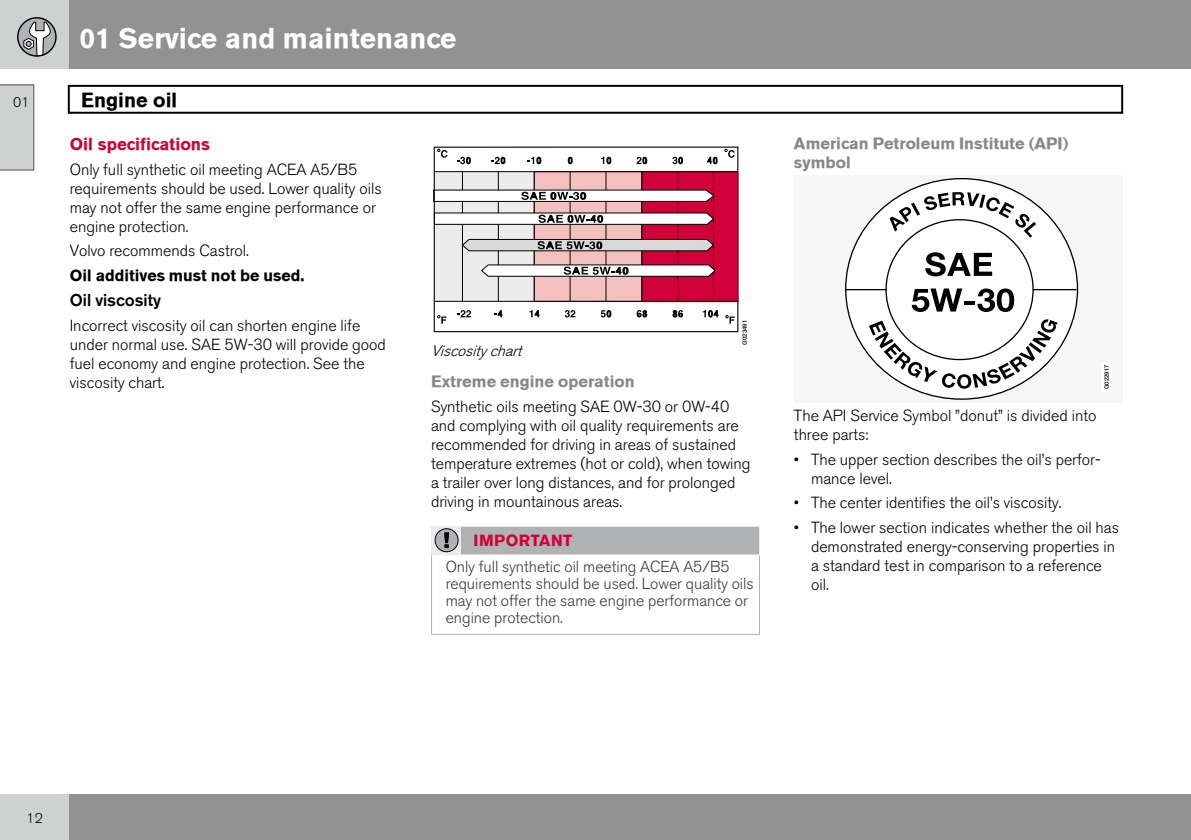
<style>
.page{position:relative;width:1191px;height:840px;background:#fff}
.page>*{position:absolute;margin:0;border:0;box-sizing:border-box;transform-origin:0 0}
.t1{font:700 28px "Volvo Sans";color:#fff}
.t2{font:700 20px "Volvo Sans";color:#000}
.t3{font:700 17px "Volvo Sans";color:#cf003a}
.t4{font:300 17px "Volvo Sans";color:#000}
.t5{font:300 16px/19px "Volvo Sans";color:#000}
.t6{font:700 16px/19px "Volvo Sans";color:#868786}
.t7{font:700 16px "Volvo Sans";color:#000}
.t8{font:700 16px "Volvo Sans Pro";letter-spacing:.025em;color:#cf003a}
.t9{font:300 15.8px/17px "Volvo Sans Pro";color:#3a3a39}
.t10{font:italic 300 15.2px "Volvo Sans";color:#000}
.t11{font:300 14px "Volvo Sans";color:#000}
.t12{font:500 6px "Helvetica Neue";color:#000}
</style>
<div class="page">
<div style="left:68px;top:0;width:1123px;height:68px;background:#919291"></div>
<div style="left:0;top:0;width:68px;height:68px;background:#cfd0d0"></div>
<div style="left:68px;top:794px;width:1123px;height:45px;background:#919291"></div>
<div style="left:0;top:794px;width:68px;height:45px;background:#cfd0d0"></div>
<div style="left:68px;top:85px;width:1055px;height:29px;background:#fff;border:2px solid #000"></div>
<div style="left:0;top:84px;width:34px;height:86px;background:#cfd0d0"></div>
<div style="left:434px;top:171px;width:100px;height:130px;background:#ececec"></div>
<div style="left:534px;top:171px;width:108px;height:130px;background:#f2c1bd"></div>
<div style="left:642px;top:171px;width:96px;height:130px;background:#cf003a;border:1px solid #cf003a"></div>
<hr style="left:434px;top:171px;width:304px;height:1px;background:#000">
<hr style="left:435px;top:301px;width:303px;height:1px;background:#000">
<hr style="left:462px;top:171px;width:1px;height:130px;background:#000">
<hr style="left:498px;top:171px;width:1px;height:130px;background:#000">
<hr style="left:534px;top:171px;width:1px;height:130px;background:#000">
<hr style="left:570px;top:171px;width:1px;height:130px;background:#000">
<hr style="left:605px;top:171px;width:1px;height:130px;background:#000">
<hr style="left:641px;top:171px;width:1px;height:130px;background:#000">
<hr style="left:677px;top:171px;width:1px;height:130px;background:#000">
<hr style="left:713px;top:171px;width:1px;height:130px;background:#000">
<svg style="left:457px;top:157px;width:14px;height:7px"></svg>
<svg style="left:724px;top:149px;width:10px;height:9px"></svg>
<svg style="left:491px;top:157px;width:14px;height:7px"></svg>
<svg style="left:527px;top:157px;width:14px;height:7px"></svg>
<svg style="left:568px;top:157px;width:5px;height:7px"></svg>
<svg style="left:601px;top:157px;width:10px;height:7px"></svg>
<svg style="left:636px;top:157px;width:11px;height:7px"></svg>
<svg style="left:672px;top:157px;width:11px;height:7px"></svg>
<svg style="left:707px;top:157px;width:10px;height:7px"></svg>
<svg style="left:437px;top:149px;width:10px;height:9px"></svg>
<svg style="left:725px;top:315px;width:9px;height:8px"></svg>
<svg style="left:437px;top:315px;width:9px;height:8px"></svg>
<svg style="left:457px;top:310px;width:14px;height:7px"></svg>
<svg style="left:494px;top:310px;width:8px;height:7px"></svg>
<svg style="left:529px;top:310px;width:10px;height:7px"></svg>
<svg style="left:565px;top:310px;width:10px;height:7px"></svg>
<svg style="left:636px;top:310px;width:11px;height:7px"></svg>
<svg style="left:672px;top:310px;width:11px;height:7px"></svg>
<svg style="left:703px;top:310px;width:15px;height:7px"></svg>
<div style="left:434px;top:146px;width:304px;height:186px;border:1px solid #000"></div>
<svg style="left:433px;top:189px;width:280px;height:13px;background:#c2bdbe"></svg>
<svg style="left:434px;top:212px;width:279px;height:13px;background:#c2bebf"></svg>
<svg style="left:461px;top:239px;width:252px;height:12px;background:#a8a6a7"></svg>
<svg style="left:481px;top:264px;width:235px;height:12px;background:#cac5c6"></svg>
<svg style="left:601px;top:310px;width:10px;height:7px"></svg>
<div style="left:794px;top:176px;width:329px;height:227px;background:#f6f6f6"></div>
<div style="left:845px;top:178px;width:232px;height:221px;background:#fff;border-radius:50%"></div>
<svg style="left:925px;top:252px;width:67px;height:24px"></svg>
<svg style="left:911px;top:288px;width:51px;height:24px"></svg>
<svg style="left:964px;top:301px;width:10px;height:3px"></svg>
<svg style="left:977px;top:288px;width:37px;height:24px"></svg>
<svg style="left:889px;top:192px;width:147px;height:45px"></svg>
<svg style="left:869px;top:318px;width:188px;height:70px"></svg>
<hr style="left:845px;top:289px;width:41px;height:1px;background:#000">
<hr style="left:1033px;top:289px;width:43px;height:1px;background:#000">
<div style="left:1101px;top:362px;width:10px;height:29px;background:#fff"></div>
<div style="left:431px;top:526px;width:328px;height:28px;background:#b1b2b3"></div>
<hr style="left:431px;top:555px;width:1px;height:78px;background:#b1b2b3">
<hr style="left:759px;top:555px;width:1px;height:78px;background:#b1b2b3">
<hr style="left:431px;top:633px;width:329px;height:1px;background:#b1b2b3">
<hr style="left:431px;top:525px;width:329px;height:1px;background:#ececec">
<svg style="left:431px;top:526px;width:1px;height:28px"></svg>
<svg style="left:759px;top:526px;width:1px;height:28px"></svg>
<hr style="left:431px;top:554px;width:329px;height:1px;background:#ececec">
<svg style="left:432px;top:525px;width:29px;height:29px"></svg>
<div style="left:435px;top:528px;width:23px;height:23px;background:#b1b2b3;border-radius:50%"></div>
<div style="left:435px;top:528px;width:23px;height:24px;border:1px solid #000;border-radius:50%"></div>
<svg style="left:444px;top:532px;width:5px;height:16px"></svg>
<svg style="left:18px;top:18px;width:38px;height:38px"></svg>
<div style="left:17px;top:17px;width:40px;height:40px;border:1px solid #000;border-radius:50%"></div>
<svg style="left:23px;top:21px;width:29px;height:36px"></svg>
<p class="t11" style="left:13px;top:94px;width:18px">01</p>
<h1 class="t1" style="left:79px;top:21px;width:378px">01 Service and maintenance</h1>
<p class="t2" style="left:81px;top:88px;width:98px">Engine oil</p>
<p class="t3" style="left:70px;top:134px;width:142px">Oil specifications</p>
<p class="t5" style="left:70px;top:160px;width:313px">Only full synthetic oil meeting ACEA A5/B5 requirements should be used. Lower quality oils may not offer the same engine performance or engine protection.</p>
<p class="t5" style="left:70px;top:241px;width:181px">Volvo recommends Castrol.</p>
<p class="t7" style="left:70px;top:266px;width:236px">Oil additives must not be used.</p>
<p class="t4" style="left:70px;top:289px;width:93px">Oil viscosity</p>
<p class="t5" style="left:70px;top:315px;width:318px">Incorrect viscosity oil can shorten engine life under normal use. SAE 5W-30 will provide good fuel economy and engine protection. See the viscosity chart.</p>
<p class="t12" style="left:741px;top:344px;width:26px;rotate:-90deg">G023491</p>
<p class="t10" style="left:431px;top:341px;width:97px">Viscosity chart</p>
<p class="t6" style="left:431px;top:371px;width:205px">Extreme engine operation</p>
<p class="t5" style="left:431px;top:396px;width:321px">Synthetic oils meeting SAE 0W-30 or 0W-40 and complying with oil quality requirements are recommended for driving in areas of sustained temperature extremes (hot or cold), when towing a trailer over long distances, and for prolonged driving in mountainous areas.</p>
<p class="t8" style="left:473px;top:530px;width:100px">IMPORTANT</p>
<p class="t9" style="left:446px;top:558px;width:309px">Only full synthetic oil meeting ACEA A5/B5 requirements should be used. Lower quality oils may not offer the same engine performance or engine protection.</p>
<p class="t6" style="left:794px;top:134px;width:276px">American Petroleum Institute (API) symbol</p>
<p class="t12" style="left:1103px;top:389px;width:26px;rotate:-90deg">G022917</p>
<p class="t5" style="left:794px;top:406px;width:304px">The API Service Symbol ”donut” is divided into three parts:</p>
<p class="t5" style="left:811px;top:449px;width:291px;text-indent:-17px">• The upper section describes the oil’s perfor&shy;mance level.</p>
<p class="t5" style="left:794px;top:493px;width:269px">• The center identifies the oil’s viscosity.</p>
<p class="t5" style="left:811px;top:518px;width:310px;text-indent:-17px">• The lower section indicates whether the oil has demonstrated energy-conserving properties in a standard test in comparison to a reference oil.</p>
<p class="t11" style="left:27px;top:809px;width:18px">12</p>
</div>
